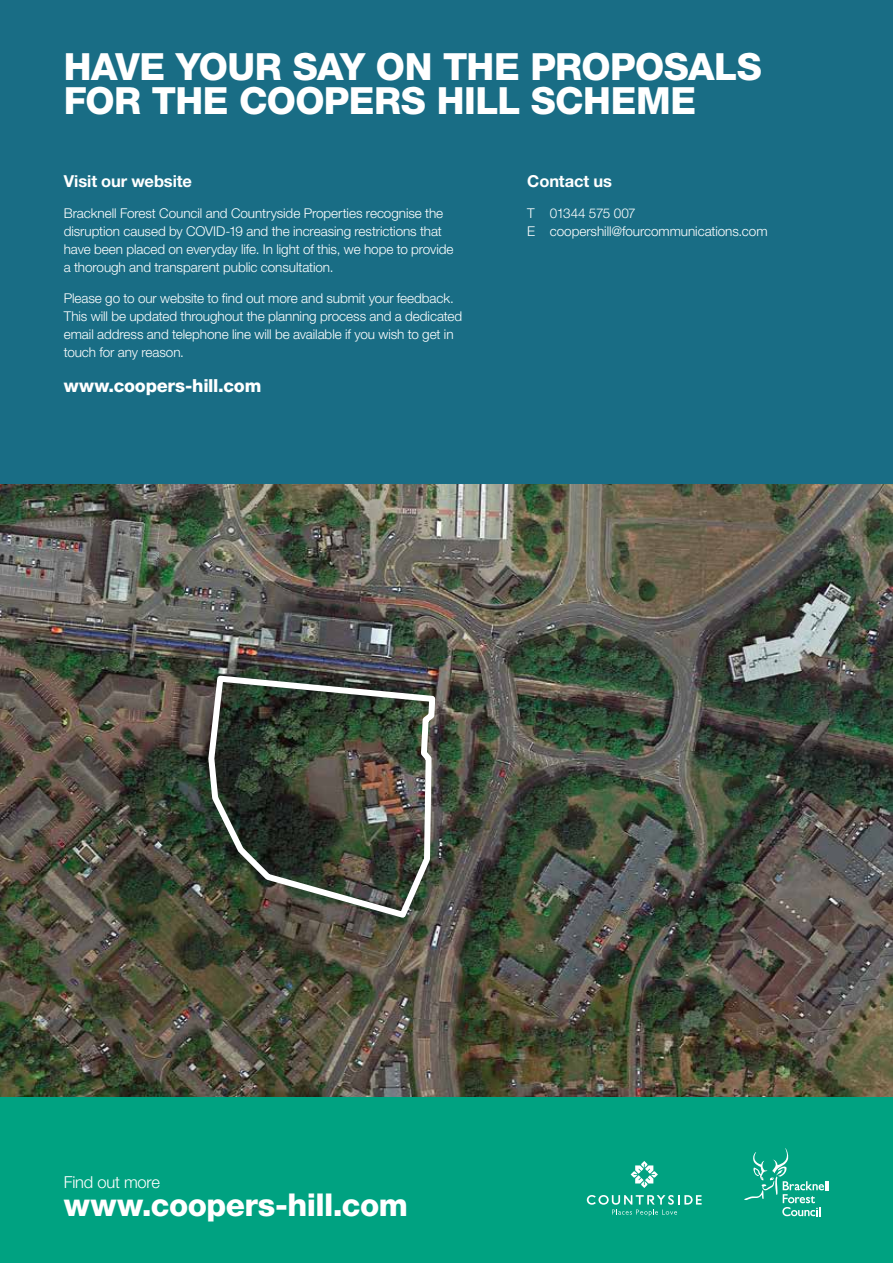
<style>
.page{position:relative;width:893px;height:1263px;background:#196d85}
.page>*{position:absolute;margin:0;border:0;box-sizing:border-box;transform-origin:0 0}
.t1{font:800 37.5px/34.5px "Helvetica Neue";letter-spacing:-.015em;color:#fff}
.t2{font:800 31.5px "Helvetica Neue";letter-spacing:-.015em;color:#fff}
.t3{font:800 18px "Helvetica Neue";letter-spacing:-.015em;color:#fff}
.t4{font:700 16.5px "Helvetica Neue";letter-spacing:-.005em;color:#fff}
.t5{font:300 16.5px "Helvetica Neue";letter-spacing:-.015em;color:#fff}
.t6{font:300 13.5px/18px "Helvetica Neue";letter-spacing:-.005em;color:#fff}
</style>
<div class="page">
<img style="left:0;top:485px;width:893px;height:612px">
<div style="left:0;top:1097px;width:893px;height:166px;background:#00a281"></div>
<svg style="left:744px;top:1148px;width:85px;height:68px"></svg>
<svg style="left:631px;top:1161px;width:27px;height:27px"></svg>
<svg style="left:587px;top:1195px;width:115px;height:21px"></svg>
<img style="left:205px;top:672px;width:233px;height:250px">
<h1 class="t1" style="left:64px;top:49px;width:699px">HAVE YOUR SAY ON THE PROPOSALS<br>FOR THE COOPERS HILL SCHEME</h1>
<p class="t4" style="left:64px;top:171px;width:130px">Visit our website</p>
<p class="t6" style="left:64px;top:204px;width:391px">Bracknell Forest Council and Countryside Properties recognise the disruption caused by COVID-19 and the increasing restrictions that have been placed on everyday life. In light of this, we hope to provide a thorough and transparent public consultation.</p>
<p class="t6" style="left:64px;top:289px;width:400px">Please go to our website to find out more and submit your feedback.<br>This will be updated throughout the planning process and a dedicated email address and telephone line will be available if you wish to get in touch for any reason.</p>
<h3 class="t3" style="left:64px;top:375px;width:199px">www.coopers-hill.com</h3>
<p class="t4" style="left:527px;top:171px;width:86px">Contact us</p>
<p class="t6" style="left:527px;top:204px;width:242px">T 01344 575 007<br>E coopershill@fourcommunications.com</p>
<p class="t5" style="left:64px;top:1172px;width:98px">Find out more</p>
<h2 class="t2" style="left:64px;top:1186px;width:346px">www.coopers-hill.com</h2>
</div>
